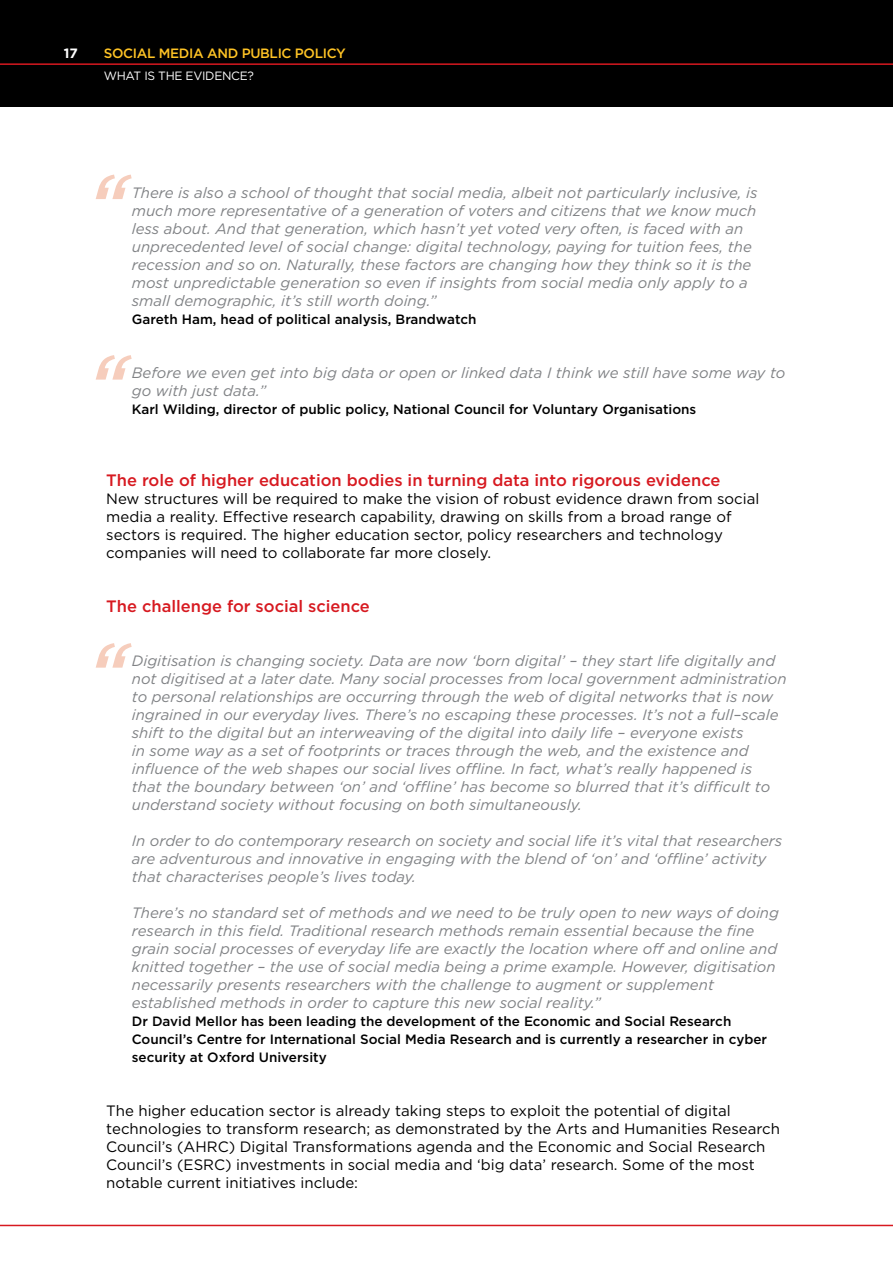
<style>
.page{position:relative;width:893px;height:1263px;background:#fff}
.page>*{position:absolute;margin:0;border:0;box-sizing:border-box;transform-origin:0 0}
.t1{font:500 16.5px "Gotham HTF";color:#d71920}
.t2{font:italic 15px/18px "Gotham HTF";color:#808285}
.t3{font:15px/18px "Gotham HTF";color:#000}
.t4{font:500 13.5px/18px "Gotham HTF";color:#000}
.t5{font:500 13.5px "Gotham HTF";letter-spacing:-.025em;color:#ffc425}
.t6{font:700 13.5px "Gotham HTF";color:#fff}
.t7{font:12px "Gotham HTF";letter-spacing:-.025em;color:#fff}
</style>
<div class="page">
<div style="left:0;top:0;width:893px;height:106px;background:#000"></div>
<hr style="left:0;top:1225px;width:893px;height:1px;background:#d71920">
<hr style="left:0;top:63px;width:893px;height:2px;background:#d71920">
<svg style="left:96px;top:175px;width:36px;height:24px"></svg>
<svg style="left:96px;top:355px;width:36px;height:25px"></svg>
<svg style="left:96px;top:643px;width:36px;height:25px"></svg>
<p class="t6" style="left:64px;top:45px;width:16px">17</p>
<p class="t5" style="left:104px;top:46px;width:244px">SOCIAL MEDIA AND PUBLIC POLICY</p>
<p class="t7" style="left:104px;top:69px;width:152px">WHAT IS THE EVIDENCE?</p>
<p class="t2" style="left:132px;top:184px;width:627px">There is also a school of thought that social media, albeit not particularly inclusive, is much more representative of a generation of voters and citizens that we know much less about. And that generation, which hasn’t yet voted very often, is faced with an unprecedented level of social change: digital technology, paying for tuition fees, the recession and so on. Naturally, these factors are changing how they think so it is the most unpredictable generation so even if insights from social media only apply to a small demographic, it’s still worth doing.”</p>
<p class="t4" style="left:132px;top:310px;width:346px">Gareth Ham, head of political analysis, Brandwatch</p>
<p class="t2" style="left:132px;top:364px;width:655px">Before we even get into big data or open or linked data I think we still have some way to go with just data.”</p>
<p class="t4" style="left:132px;top:400px;width:566px">Karl Wilding, director of public policy, National Council for Voluntary Organisations</p>
<p class="t1" style="left:106px;top:471px;width:616px">The role of higher education bodies in turning data into rigorous evidence</p>
<p class="t3" style="left:106px;top:489px;width:655px">New structures will be required to make the vision of robust evidence drawn from social media a reality. Effective research capability, drawing on skills from a broad range of sectors is required. The higher education sector, policy researchers and technology companies will need to collaborate far more closely.</p>
<p class="t1" style="left:106px;top:597px;width:265px">The challenge for social science</p>
<p class="t2" style="left:132px;top:652px;width:656px">Digitisation is changing society. Data are now ‘born digital’ – they start life digitally and not digitised at a later date. Many social processes from local government administration to personal relationships are occurring through the web of digital networks that is now ingrained in our everyday lives. There’s no escaping these processes. It’s not a full–scale shift to the digital but an interweaving of the digital into daily life – everyone exists<br>in some way as a set of footprints or traces through the web, and the existence and influence of the web shapes our social lives offline. In fact, what’s really happened is<br>that the boundary between ‘on’ and ‘offline’ has become so blurred that it’s difficult to understand society without focusing on both simultaneously.</p>
<p class="t2" style="left:132px;top:832px;width:652px">In order to do contemporary research on society and social life it’s vital that researchers are adventurous and innovative in engaging with the blend of ‘on’ and ‘offline’ activity that characterises people’s lives today.</p>
<p class="t2" style="left:132px;top:904px;width:649px">There’s no standard set of methods and we need to be truly open to new ways of doing research in this field. Traditional research methods remain essential because the fine grain social processes of everyday life are exactly the location where off and online and knitted together – the use of social media being a prime example. However, digitisation necessarily presents researchers with the challenge to augment or supplement established methods in order to capture this new social reality.”</p>
<p class="t4" style="left:132px;top:1012px;width:637px">Dr David Mellor has been leading the development of the Economic and Social Research<br>Council’s Centre for International Social Media Research and is currently a researcher in cyber security at Oxford University</p>
<p class="t3" style="left:106px;top:1101px;width:675px">The higher education sector is already taking steps to exploit the potential of digital technologies to transform research; as demonstrated by the Arts and Humanities Research Council’s (AHRC) Digital Transformations agenda and the Economic and Social Research Council’s (ESRC) investments in social media and ‘big data’ research. Some of the most notable current initiatives include:</p>
</div>
